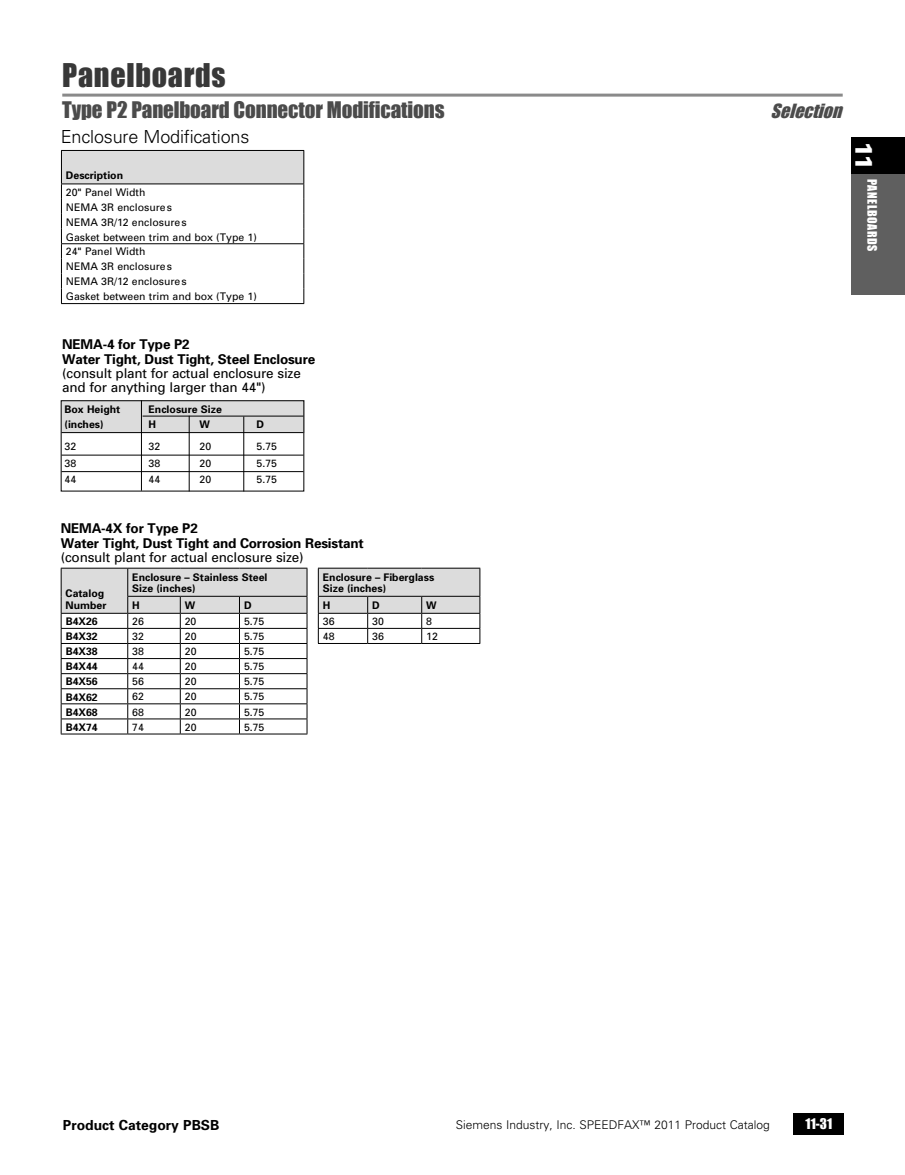
<style>
.page{position:relative;width:905px;height:1175px;background:#fff}
.page>*{position:absolute;margin:0;border:0;box-sizing:border-box;transform-origin:0 0}
.t1{font:30px "Impact";letter-spacing:.025em;color:#383838}
.t2{font:900 24px "Univers";color:#fff}
.t3{font:21px "Impact";letter-spacing:-.005em;color:#4b4b4b}
.t4{font:300 18px "Univers";letter-spacing:-.01em;color:#000}
.t5{font:italic 18px "Impact";color:#4b4b4b}
.t6{font:700 13.8px "Univers";color:#000}
.t7{font:700 13.5px/14.2px "Univers";letter-spacing:-.015em;color:#000}
.t8{font:13.5px/14.2px "Univers";letter-spacing:-.015em;color:#000}
.t9{font:13.5px "Impact";color:#fff}
.t10{font:300 12px "Univers";color:#000}
.t11{font:12px "Impact";letter-spacing:.05em;color:#fff}
.t12{font:10.5px/15px "Univers";color:#000}
.t13{font:700 10.5px/10.5px "Univers";color:#000}
</style>
<div class="page">
<div style="left:793px;top:1113px;width:51px;height:21px;background:#000"></div>
<div style="left:850px;top:174px;width:54px;height:120px;background:#5f5f5f"></div>
<div style="left:850px;top:137px;width:54px;height:37px;background:#000"></div>
<hr style="left:62px;top:94px;width:780px;height:3px;background:#8a8a8a">
<div style="left:61px;top:400px;width:243px;height:33px;background:#dcdcdc"></div>
<hr style="left:142px;top:416px;width:161px;height:1px;background:#000">
<hr style="left:62px;top:432px;width:241px;height:1px;background:#000">
<hr style="left:62px;top:455px;width:241px;height:1px;background:#000">
<hr style="left:62px;top:471px;width:241px;height:1px;background:#000">
<div style="left:61px;top:400px;width:243px;height:91px;border:1px solid #000"></div>
<hr style="left:141px;top:400px;width:1px;height:90px;background:#000">
<hr style="left:189px;top:416px;width:1px;height:75px;background:#000">
<hr style="left:243px;top:416px;width:1px;height:75px;background:#000">
<hr style="left:61px;top:733px;width:67px;height:1px;background:#000">
<hr style="left:128px;top:733px;width:52px;height:1px;background:#000">
<hr style="left:180px;top:733px;width:59px;height:1px;background:#000">
<hr style="left:239px;top:733px;width:68px;height:1px;background:#000">
<svg style="left:61px;top:568px;width:419px;height:165px"></svg>
<hr style="left:61px;top:613px;width:67px;height:1px;background:#000">
<div style="left:61px;top:150px;width:243px;height:34px;background:#dcdcdc"></div>
<hr style="left:61px;top:303px;width:243px;height:1px;background:#000">
<hr style="left:61px;top:150px;width:243px;height:1px;background:#000">
<hr style="left:61px;top:151px;width:1px;height:32px;background:#000">
<hr style="left:303px;top:151px;width:1px;height:32px;background:#000">
<hr style="left:61px;top:183px;width:243px;height:1px;background:#000">
<hr style="left:61px;top:243px;width:243px;height:1px;background:#000">
<svg style="left:61px;top:184px;width:1px;height:119px"></svg>
<svg style="left:303px;top:184px;width:1px;height:119px"></svg>
<h1 class="t1" style="left:62px;top:57px;width:165px">Panelboards</h1>
<h3 class="t3" style="left:62px;top:97px;width:384px">Type P2 Panelboard Connector Modifications</h3>
<h3 class="t5" style="left:770px;top:100px;width:78px">Selection</h3>
<h3 class="t4" style="left:61px;top:126px;width:190px">Enclosure Modifications</h3>
<p class="t13" style="left:66px;top:170px;width:59px">Description</p>
<p class="t12" style="left:66px;top:184px;width:192px">20" Panel Width<br>NEMA 3R enclosures<br>NEMA 3R/12 enclosures<br>Gasket between trim and box (Type 1)<br>24" Panel Width<br>NEMA 3R enclosures<br>NEMA 3R/12 enclosures<br>Gasket between trim and box (Type 1)</p>
<h2 class="t2" style="left:878px;top:141px;width:31px;rotate:90deg">11</h2>
<p class="t11" style="left:879px;top:179px;width:74px;rotate:90deg">PANELBOARDS</p>
<p class="t7" style="left:62px;top:337px;width:254px">NEMA-4 for Type P2<br>Water Tight, Dust Tight, Steel Enclosure</p>
<p class="t8" style="left:62px;top:366px;width:240px">(consult plant for actual enclosure size and for anything larger than 44")</p>
<p class="t13" style="left:65px;top:403px;width:57px">Box Height</p>
<p class="t13" style="left:148px;top:403px;width:75px">Enclosure Size</p>
<p class="t13" style="left:65px;top:418px;width:41px">(inches)</p>
<p class="t13" style="left:148px;top:418px;width:9px">H</p>
<p class="t13" style="left:199px;top:418px;width:12px">W</p>
<p class="t13" style="left:256px;top:418px;width:9px">D</p>
<p class="t12" style="left:65px;top:439px;width:13px">32</p>
<p class="t12" style="left:148px;top:439px;width:13px">32</p>
<p class="t12" style="left:199px;top:439px;width:13px">20</p>
<p class="t12" style="left:256px;top:439px;width:22px">5.75</p>
<p class="t12" style="left:65px;top:455px;width:13px">38</p>
<p class="t12" style="left:148px;top:455px;width:13px">38</p>
<p class="t12" style="left:199px;top:455px;width:13px">20</p>
<p class="t12" style="left:256px;top:455px;width:22px">5.75</p>
<p class="t12" style="left:65px;top:472px;width:13px">44</p>
<p class="t12" style="left:148px;top:472px;width:13px">44</p>
<p class="t12" style="left:199px;top:472px;width:13px">20</p>
<p class="t12" style="left:256px;top:472px;width:22px">5.75</p>
<p class="t7" style="left:61px;top:521px;width:304px">NEMA-4X for Type P2<br>Water Tight, Dust Tight and Corrosion Resistant</p>
<p class="t8" style="left:61px;top:549px;width:244px">(consult plant for actual enclosure size)</p>
<p class="t13" style="left:66px;top:586px;width:42px;line-height:12px">Catalog<br>Number</p>
<p class="t13" style="left:132px;top:572px;width:137px">Enclosure – Stainless Steel<br>Size (inches)</p>
<p class="t13" style="left:323px;top:572px;width:113px">Enclosure – Fiberglass<br>Size (inches)</p>
<p class="t13" style="left:132px;top:599px;width:9px">H</p>
<p class="t13" style="left:185px;top:599px;width:12px">W</p>
<p class="t13" style="left:244px;top:599px;width:9px">D</p>
<p class="t13" style="left:323px;top:599px;width:9px">H</p>
<p class="t13" style="left:372px;top:599px;width:9px">D</p>
<p class="t13" style="left:426px;top:599px;width:12px">W</p>
<p class="t13" style="left:66px;top:616px;width:34px">B4X26</p>
<p class="t12" style="left:132px;top:613px;width:13px">26</p>
<p class="t12" style="left:185px;top:613px;width:13px">20</p>
<p class="t12" style="left:244px;top:613px;width:22px">5.75</p>
<p class="t12" style="left:323px;top:613px;width:13px">36</p>
<p class="t12" style="left:372px;top:613px;width:13px">30</p>
<p class="t12" style="left:426px;top:613px;width:7px">8</p>
<p class="t13" style="left:66px;top:631px;width:34px">B4X32</p>
<p class="t12" style="left:132px;top:628px;width:13px">32</p>
<p class="t12" style="left:185px;top:628px;width:13px">20</p>
<p class="t12" style="left:244px;top:628px;width:22px">5.75</p>
<p class="t12" style="left:323px;top:628px;width:13px">48</p>
<p class="t12" style="left:372px;top:628px;width:13px">36</p>
<p class="t12" style="left:426px;top:628px;width:13px">12</p>
<p class="t13" style="left:66px;top:646px;width:34px">B4X38</p>
<p class="t12" style="left:132px;top:644px;width:13px">38</p>
<p class="t12" style="left:185px;top:644px;width:13px">20</p>
<p class="t12" style="left:244px;top:644px;width:22px">5.75</p>
<p class="t13" style="left:66px;top:661px;width:34px">B4X44</p>
<p class="t12" style="left:132px;top:659px;width:13px">44</p>
<p class="t12" style="left:185px;top:659px;width:13px">20</p>
<p class="t12" style="left:244px;top:659px;width:22px">5.75</p>
<p class="t13" style="left:66px;top:676px;width:34px">B4X56</p>
<p class="t12" style="left:132px;top:674px;width:13px">56</p>
<p class="t12" style="left:185px;top:674px;width:13px">20</p>
<p class="t12" style="left:244px;top:674px;width:22px">5.75</p>
<p class="t13" style="left:66px;top:691px;width:34px">B4X62</p>
<p class="t12" style="left:132px;top:689px;width:13px">62</p>
<p class="t12" style="left:185px;top:689px;width:13px">20</p>
<p class="t12" style="left:244px;top:689px;width:22px">5.75</p>
<p class="t13" style="left:66px;top:706px;width:34px">B4X68</p>
<p class="t12" style="left:132px;top:704px;width:13px">68</p>
<p class="t12" style="left:185px;top:704px;width:13px">20</p>
<p class="t12" style="left:244px;top:704px;width:22px">5.75</p>
<p class="t13" style="left:66px;top:721px;width:34px">B4X74</p>
<p class="t12" style="left:132px;top:719px;width:13px">74</p>
<p class="t12" style="left:185px;top:719px;width:13px">20</p>
<p class="t12" style="left:244px;top:719px;width:22px">5.75</p>
<h3 class="t6" style="left:63px;top:1115px;width:158px">Product Category PBSB</h3>
<p class="t10" style="left:455px;top:1117px;width:316px">Siemens Industry, Inc. SPEEDFAX™ 2011 Product Catalog</p>
<p class="t9" style="left:805px;top:1115px;width:28px">11-31</p>
</div>
